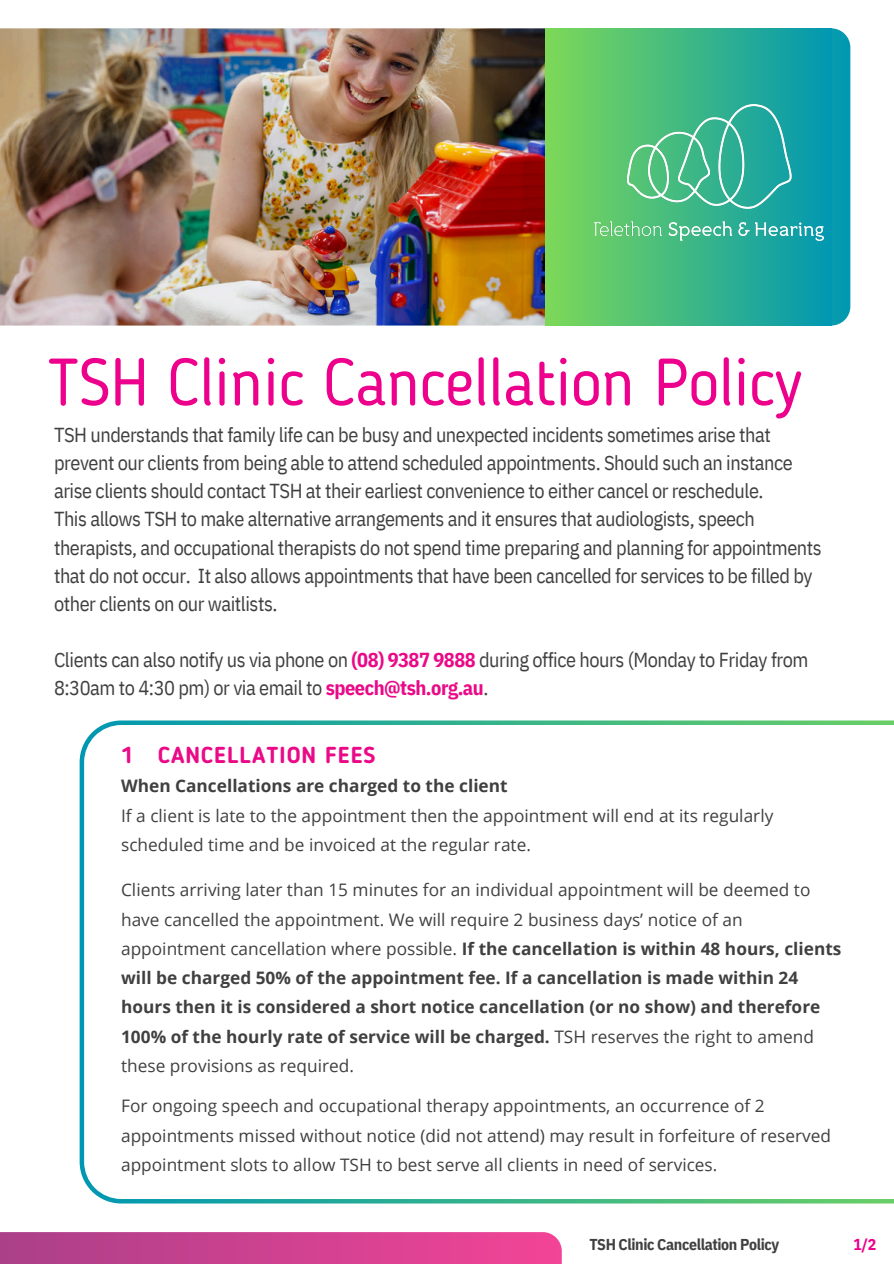
<style>
.page{position:relative;width:894px;height:1264px;background:#fff}
.page>*{position:absolute;margin:0;border:0;box-sizing:border-box;transform-origin:0 0}
.t1{font:66px "Blogger Sans";letter-spacing:-.005em;color:#ec008c}
.t2{font:700 22.95px "Blogger Sans";letter-spacing:.045em;color:#ea0987}
.t3{font:20.25px/28.2px "IBM Plex Sans Cond";letter-spacing:-.025em;color:#404040}
.t4{font:17.25px/29.2px "Open Sans";color:#404040}
.t5{font:700 17.25px "Open Sans";color:#404040}
.t6{font:700 15.75px "IBM Plex Sans Cond";letter-spacing:-.025em;color:#404040}
.t7{font:700 15.75px "IBM Plex Sans Cond";color:#ec008c}
.s1{font-weight:700;color:#ea0987}
.s2{font-weight:700}
</style>
<div class="page">
<svg style="left:80px;top:720px;width:813px;height:483px"></svg>
<div style="left:0;top:1232px;width:561px;height:31px;background:linear-gradient(to right,#aa3f88,#f34698)"></div>
<img style="left:0;top:28px;width:545px;height:297px">
<div style="left:545px;top:28px;width:305px;height:297px;background:#0499af;border-radius:19px"></div>
<div style="left:545px;top:28px;width:286px;height:297px;background:linear-gradient(to right,#7dd957,#0198b1)"></div>
<img style="left:594px;top:105px;width:229px;height:136px">
<h1 class="t1" style="left:47px;top:355px;width:756px">TSH Clinic Cancellation Policy</h1>
<h3 class="t3" style="left:54px;top:420px;width:769px">TSH understands that family life can be busy and unexpected incidents sometimes arise that prevent our clients from being able to attend scheduled appointments. Should such an instance arise clients should contact TSH at their earliest convenience to either cancel or reschedule.<br>This allows TSH to make alternative arrangements and it ensures that audiologists, speech therapists, and occupational therapists do not spend time preparing and planning for appointments that do not occur. It also allows appointments that have been cancelled for services to be filled by other clients on our waitlists.</h3>
<h3 class="t3" style="left:54px;top:645px;width:755px">Clients can also notify us via phone on <span class="s1">(08) 9387 9888</span> during office hours (Monday to Friday from<br>8:30am to 4:30 pm) or via email to <span class="s1">speech@tsh.org.au</span>.</h3>
<h2 class="t2" style="left:121px;top:745px;width:256px">1 CANCELLATION FEES</h2>
<p class="t5" style="left:121px;top:774px;width:388px">When Cancellations are charged to the client</p>
<p class="t4" style="left:121px;top:800px;width:653px">If a client is late to the appointment then the appointment will end at its regularly scheduled time and be invoiced at the regular rate.</p>
<p class="t4" style="left:121px;top:875px;width:721px">Clients arriving later than 15 minutes for an individual appointment will be deemed to have cancelled the appointment. We will require 2 business days’ notice of an appointment cancellation where possible. <span class="s2">If the cancellation is within 48 hours, clients will be charged 50% of the appointment fee. If a cancellation is made within 24 hours then it is considered a short notice cancellation (or no show) and therefore 100% of the hourly rate of service will be charged.</span> TSH reserves the right to amend these provisions as required.</p>
<p class="t4" style="left:121px;top:1090px;width:711px">For ongoing speech and occupational therapy appointments, an occurrence of 2 appointments missed without notice (did not attend) may result in forfeiture of reserved appointment slots to allow TSH to best serve all clients in need of services.</p>
<h4 class="t6" style="left:589px;top:1233px;width:191px">TSH Clinic Cancellation Policy</h4>
<h4 class="t7" style="left:853px;top:1233px;width:24px">1/2</h4>
</div>
